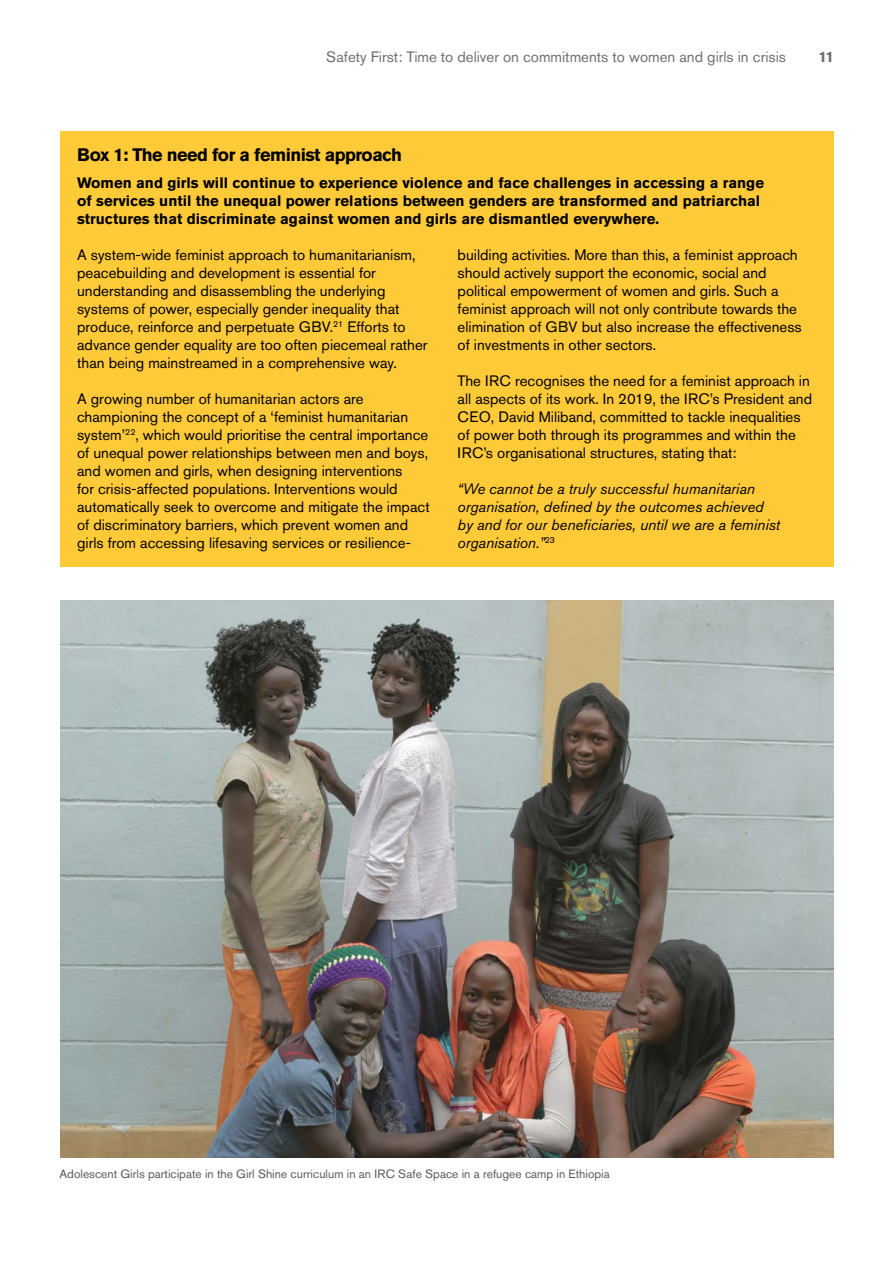
<style>
.page{position:relative;width:893px;height:1263px;background:#fff}
.page>*{position:absolute;margin:0;border:0;box-sizing:border-box;transform-origin:0 0}
.t1{font:700 18px "Akzidenz Grotesk Std";letter-spacing:-.03em;color:#000}
.t2{font:15px/18px "Akzidenz Grotesk Std";color:#000}
.t3{font:700 15px/18px "Akzidenz Grotesk Std";color:#000}
.t4{font:italic 15px/18px "Akzidenz Grotesk Std";color:#000}
.t5{font:15px "Akzidenz Grotesk Std";color:#6d6e71}
.t6{font:700 15px "Akzidenz Grotesk Std";color:#6d6e71}
.t7{font:12px "Akzidenz Grotesk Std";color:#58595b}
</style>
<div class="page">
<div style="left:60px;top:131px;width:774px;height:435px;background:#ffca38"></div>
<img style="left:60px;top:600px;width:774px;height:557px">
<p class="t5" style="left:326px;top:48px;width:461px">Safety First: Time to deliver on commitments to women and girls in crisis</p>
<p class="t6" style="left:818px;top:48px;width:17px">11</p>
<p class="t1" style="left:77px;top:145px;width:326px">Box 1: The need for a feminist approach</p>
<p class="t3" style="left:77px;top:174px;width:688px">Women and girls will continue to experience violence and face challenges in accessing a range of services until the unequal power relations between genders are transformed and patriarchal structures that discriminate against women and girls are dismantled everywhere.</p>
<p class="t2" style="left:77px;top:246px;width:352px">A system-wide feminist approach to humanitarianism, peacebuilding and development is essential for understanding and disassembling the underlying systems of power, especially gender inequality that produce, reinforce and perpetuate GBV.<sup>21</sup> Efforts to advance gender equality are too often piecemeal rather than being mainstreamed in a comprehensive way.</p>
<p class="t2" style="left:77px;top:390px;width:354px">A growing number of humanitarian actors are championing the concept of a ‘feminist humanitarian system’<sup>22</sup>, which would prioritise the central importance of unequal power relationships between men and boys, and women and girls, when designing interventions<br>for crisis-affected populations. Interventions would automatically seek to overcome and mitigate the impact of discriminatory barriers, which prevent women and girls from accessing lifesaving services or resilience-</p>
<p class="t2" style="left:458px;top:246px;width:346px">building activities. More than this, a feminist approach should actively support the economic, social and political empowerment of women and girls. Such a feminist approach will not only contribute towards the elimination of GBV but also increase the effectiveness of investments in other sectors.</p>
<p class="t2" style="left:458px;top:372px;width:356px">The IRC recognises the need for a feminist approach in all aspects of its work. In 2019, the IRC’s President and CEO, David Miliband, committed to tackle inequalities of power both through its programmes and within the IRC’s organisational structures, stating that:</p>
<p class="t4" style="left:458px;top:480px;width:324px">“We cannot be a truly successful humanitarian organisation, defined by the outcomes achieved by and for our beneficiaries, until we are a feminist organisation.”<sup>23</sup></p>
<p class="t7" style="left:60px;top:1166px;width:552px">Adolescent Girls participate in the Girl Shine curriculum in an IRC Safe Space in a refugee camp in Ethiopia</p>
</div>
